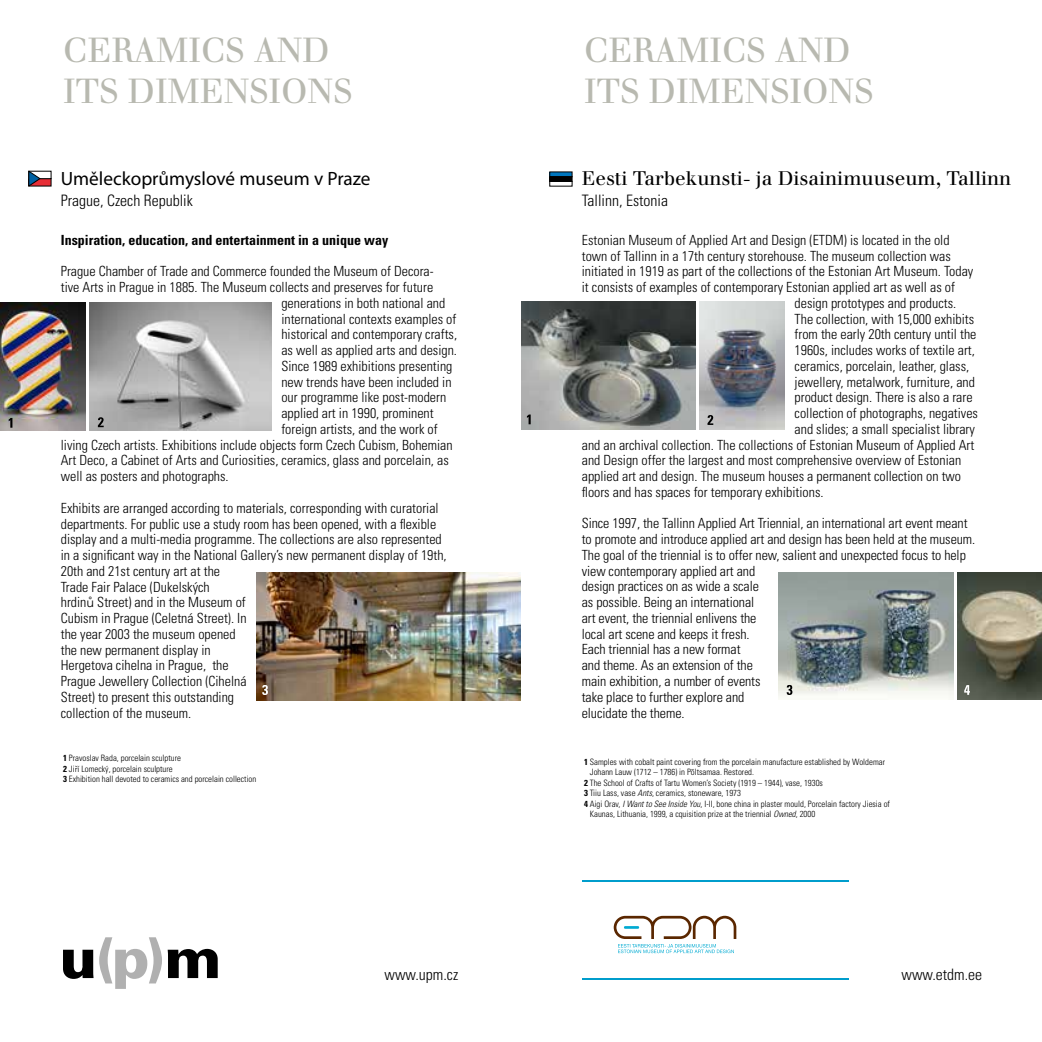
<style>
.page{position:relative;width:1042px;height:1042px;background:#fff}
.page>*{position:absolute;margin:0;border:0;box-sizing:border-box;transform-origin:0 0}
.t1{font:33.95px/40.8px "Walbaum";color:#b8b9b0}
.t2{font:19.25px "Walbaum";color:#000}
.t3{font:19.25px "Myriad Pro";color:#000}
.t4{font:300 condensed 15.75px "Univers";color:#000}
.t5{font:300 condensed 14px/15.8px "Univers";color:#000}
.t6{font:700 condensed 14px "Univers";color:#000}
.t7{font:300 condensed 8.75px/10.5px "Univers";color:#000}
.s1{font-family:"Avenir LTCE";font-stretch:normal}
.s2{font-weight:700}
.s3{font-style:italic}
</style>
<div class="page">
<div style="left:29px;top:179px;width:22px;height:7px;background:#e72e36"></div>
<div style="left:29px;top:171px;width:22px;height:8px;border:1px solid #000"></div>
<svg style="left:29px;top:171px;width:11px;height:15px"></svg>
<svg style="left:63px;top:937px;width:99px;height:52px"></svg>
<svg style="left:168px;top:949px;width:50px;height:29px"></svg>
<img style="left:90px;top:303px;width:181px;height:128px">
<img style="left:257px;top:572px;width:264px;height:129px">
<img style="left:0;top:303px;width:85px;height:128px">
<svg style="left:9px;top:418px;width:3px;height:10px"></svg>
<svg style="left:98px;top:417px;width:6px;height:10px"></svg>
<svg style="left:262px;top:685px;width:6px;height:10px"></svg>
<svg style="left:614px;top:916px;width:122px;height:37px"></svg>
<hr style="left:582px;top:880px;width:267px;height:1px;background:#009dcc">
<hr style="left:582px;top:978px;width:267px;height:1px;background:#009dcc">
<div style="left:550px;top:172px;width:22px;height:5px;background:#0076be"></div>
<div style="left:550px;top:172px;width:22px;height:5px;border:1px solid #000"></div>
<div style="left:550px;top:181px;width:22px;height:5px;border:1px solid #000"></div>
<div style="left:550px;top:177px;width:22px;height:4px;border:1px solid #000"></div>
<img style="left:700px;top:302px;width:84px;height:127px">
<img style="left:521px;top:302px;width:174px;height:127px">
<img style="left:778px;top:572px;width:175px;height:126px">
<img style="left:958px;top:572px;width:84px;height:128px">
<svg style="left:527px;top:414px;width:4px;height:10px"></svg>
<svg style="left:707px;top:415px;width:6px;height:10px"></svg>
<svg style="left:786px;top:685px;width:6px;height:10px"></svg>
<svg style="left:964px;top:685px;width:6px;height:10px"></svg>
<h1 class="t1" style="left:63px;top:30px;width:291px">CERAMICS AND<br>ITS DIMENSIONS</h1>
<h2 class="t3" style="left:61px;top:167px;width:311px">Uměleckoprůmyslové museum v Praze</h2>
<p class="t4" style="left:61px;top:191px;width:134px">Prague, Czech Republik</p>
<p class="t6" style="left:61px;top:231px;width:329px">Inspiration, education, and entertainment in a unique way</p>
<p class="t5" style="left:61px;top:264px;width:374px">Prague Chamber of Trade and Commerce founded the Museum of Decora-</p>
<p class="t5" style="left:61px;top:279px;width:374px">tive Arts in Prague in 1885. The Museum collects and preserves for future</p>
<p class="t5" style="left:281px;top:295px;width:165px">generations in both national and</p>
<p class="t5" style="left:281px;top:311px;width:176px">international contexts examples of</p>
<p class="t5" style="left:281px;top:327px;width:177px">historical and contemporary crafts,</p>
<p class="t5" style="left:281px;top:342px;width:177px">as well as applied arts and design.</p>
<p class="t5" style="left:281px;top:358px;width:172px">Since 1989 exhibitions presenting</p>
<p class="t5" style="left:281px;top:374px;width:172px">new trends have been included in</p>
<p class="t5" style="left:281px;top:390px;width:166px">our programme like post-modern</p>
<p class="t5" style="left:281px;top:405px;width:154px">applied art in 1990, prominent</p>
<p class="t5" style="left:281px;top:421px;width:158px">foreign artists, and the work of</p>
<p class="t5" style="left:61px;top:437px;width:393px">living Czech artists. Exhibitions include objects form Czech Cubism, Bohemian</p>
<p class="t5" style="left:61px;top:453px;width:389px">Art Deco, a Cabinet of Arts and Curiosities, ceramics, glass and porcelain, as</p>
<p class="t5" style="left:61px;top:468px;width:169px">well as posters and photographs.</p>
<p class="t5" style="left:61px;top:500px;width:387px">Exhibits are arranged according to materials, corresponding with curatorial departments. For public use a study room has been opened, with a flexible display and a multi-media programme. The collections are also represented in a significant way in the National Gallery’s new permanent display of 19th, 20th and 21st century art at the<br>Trade Fair Palace (Dukelských<br>hrdin<span class="s1">ů</span> Street) and in the Museum of<br>Cubism in Prague (Celetná Street). In<br>the year 2003 the museum opened<br>the new permanent display in<br>Hergetova cihelna in Prague, the<br>Prague Jewellery Collection (Cihelná<br>Street) to present this outstanding<br>collection of the museum.</p>
<p class="t7" style="left:63px;top:753px;width:195px"><span class="s2">1</span> Pravoslav Rada, porcelain sculpture<br><span class="s2">2</span> Ji<span class="s1">ř</span>í Lomecký, porcelain sculpture<br><span class="s2">3</span> Exhibition hall devoted to ceramics and porcelain collection</p>
<h1 class="t1" style="left:584px;top:30px;width:291px">CERAMICS AND<br>ITS DIMENSIONS</h1>
<h2 class="t2" style="left:582px;top:167px;width:431px">Eesti Tarbekunsti- ja Disainimuuseum, Tallinn</h2>
<p class="t4" style="left:582px;top:191px;width:88px">Tallinn, Estonia</p>
<p class="t5" style="left:582px;top:232px;width:369px">Estonian Museum of Applied Art and Design (ETDM) is located in the old</p>
<p class="t5" style="left:582px;top:248px;width:370px">town of Tallinn in a 17th century storehouse. The museum collection was</p>
<p class="t5" style="left:582px;top:264px;width:393px">initiated in 1919 as part of the collections of the Estonian Art Museum. Today</p>
<p class="t5" style="left:582px;top:279px;width:375px">it consists of examples of contemporary Estonian applied art as well as of</p>
<p class="t5" style="left:794px;top:295px;width:163px">design prototypes and products.</p>
<p class="t5" style="left:794px;top:311px;width:181px">The collection, with 15,000 exhibits</p>
<p class="t5" style="left:794px;top:327px;width:183px">from the early 20th century until the</p>
<p class="t5" style="left:794px;top:342px;width:182px">1960s, includes works of textile art,</p>
<p class="t5" style="left:794px;top:358px;width:176px">ceramics, porcelain, leather, glass,</p>
<p class="t5" style="left:794px;top:374px;width:182px">jewellery, metalwork, furniture, and</p>
<p class="t5" style="left:794px;top:390px;width:179px">product design. There is also a rare</p>
<p class="t5" style="left:794px;top:405px;width:185px">collection of photographs, negatives</p>
<p class="t5" style="left:794px;top:421px;width:182px">and slides; a small specialist library</p>
<p class="t5" style="left:582px;top:437px;width:394px">and an archival collection. The collections of Estonian Museum of Applied Art</p>
<p class="t5" style="left:582px;top:453px;width:381px">and Design offer the largest and most comprehensive overview of Estonian</p>
<p class="t5" style="left:582px;top:468px;width:381px">applied art and design. The museum houses a permanent collection on two</p>
<p class="t5" style="left:582px;top:484px;width:243px">floors and has spaces for temporary exhibitions.</p>
<p class="t5" style="left:582px;top:516px;width:395px">Since 1997, the Tallinn Applied Art Triennial, an international art event meant to promote and introduce applied art and design has been held at the museum.<br>The goal of the triennial is to offer new, salient and unexpected focus to help view contemporary applied art and<br>design practices on as wide a scale<br>as possible. Being an international<br>art event, the triennial enlivens the<br>local art scene and keeps it fresh.<br>Each triennial has a new format<br>and theme. As an extension of the<br>main exhibition, a number of events<br>take place to further explore and<br>elucidate the theme.</p>
<p class="t7" style="left:584px;top:756px;width:303px"><span class="s2">1</span> Samples with cobalt paint covering from the porcelain manufacture established by Woldemar</p>
<p class="t7" style="left:590px;top:767px;width:166px">Johann Lauw (1712 – 1786) in Põltsamaa. Restored.</p>
<p class="t7" style="left:584px;top:777px;width:240px"><span class="s2">2</span> The School of Crafts of Tartu Women’s Society (1919 – 1944), vase, 1930s</p>
<p class="t7" style="left:584px;top:788px;width:158px"><span class="s2">3</span> Tiiu Lass, vase <span class="s3">Ants</span>, ceramics, stoneware, 1973</p>
<p class="t7" style="left:584px;top:798px;width:307px"><span class="s2">4</span> Aigi Orav, <span class="s3">I Want to See Inside You</span>, I-II, bone china in plaster mould, Porcelain factory Jiesia of</p>
<p class="t7" style="left:590px;top:809px;width:227px">Kaunas, Lithuania, 1999, a cquisition prize at the triennial <span class="s3">Owned</span>, 2000</p>
<p class="t4" style="left:385px;top:965px;width:75px">www.upm.cz</p>
<p class="t4" style="left:901px;top:965px;width:82px">www.etdm.ee</p>
</div>
